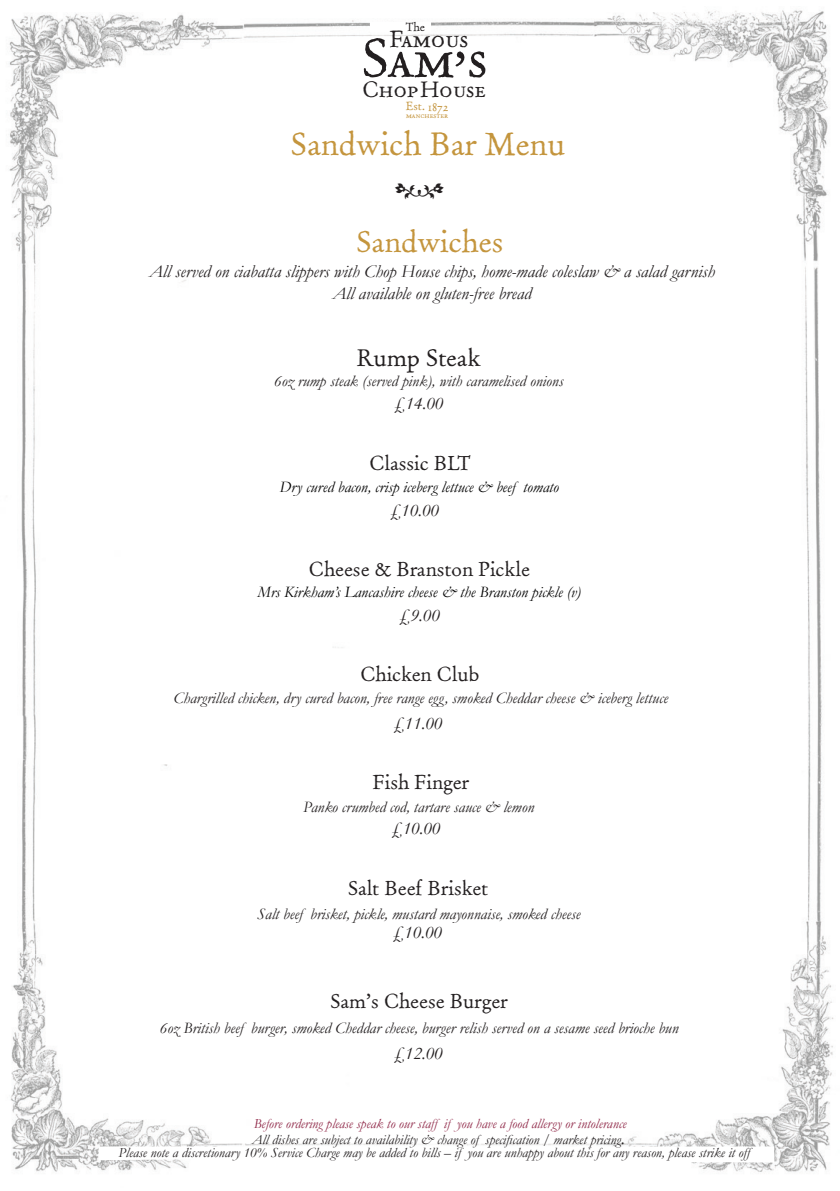
<style>
.page{position:relative;width:840px;height:1191px;background:#fff}
.page>*{position:absolute;margin:0;border:0;box-sizing:border-box;transform-origin:0 0}
.t1{font:53.2px "Old Claude LP Expert";color:#231f20}
.t2{font:52px "Old Claude LP Expert";color:#231f20}
.t3{font:32px "Old Claude LP Regular";color:#c4953d}
.t4{font:30px "Old Claude LP Regular";color:#c4953d}
.t5{font:24px "Old Claude LP Regular";color:#231f20}
.t6{font:23.4px "Old Claude LP Expert";color:#231f20}
.t7{font:22px "Old Claude LP Expert";color:#231f20}
.t8{font:20px "Old Claude LP Regular";color:#231f20}
.t9{font:20px "Minion Pro";color:#231f20}
.t10{font:italic 18px "Garamond";color:#231f20}
.t11{font:italic 16px "Garamond";color:#231f20}
.t12{font:italic 16px "Garamond";color:#000001}
.t13{font:italic 14px "Garamond";color:#231f20}
.t14{font:italic 14px "Garamond";color:#8f2747}
.t15{font:11.8px "Old Claude LP Regular";color:#231f20}
.t16{font:11.6px "Old Claude LP Regular";color:#c4953e}
.t17{font:7.8px "Old Claude LP Expert";color:#c4953e}
.s1{font-family:"Old Claude LP Expert"}
.s2{font-family:"Old Claude LP Regular";font-size:54.8px}
.s3{font-family:"Old Claude LP Regular"}
.s4{font-size:17.8px}
</style>
<div class="page">
<img style="left:9px;top:10px;width:825px;height:1162px">
<div style="left:370px;top:23px;width:61px;height:9px;background:#fff"></div>
<svg style="left:99px;top:1146px;width:674px;height:26px"></svg>
<svg style="left:418px;top:183px;width:25px;height:16px"></svg>
<p class="t15" style="left:405px;top:19px;width:21px"><span class="s1">T</span>he</p>
<h3 class="t6" style="left:389px;top:24px;width:81px">Famous</h3>
<h2 class="t2" style="left:452px;top:39px;width:16px">’</h2>
<h1 class="t1" style="left:361px;top:25px;width:128px"><span class="s2">S</span>am s</h1>
<h3 class="t7" style="left:362px;top:75px;width:125px"><span class="s3">C</span>hop<span class="s3">H</span>ouse</h3>
<p class="t16" style="left:405px;top:99px;width:44px">Est. 1872</p>
<p class="t17" style="left:406px;top:111px;width:44px">manchester</p>
<p class="t3" style="left:291px;top:123px;width:275px">Sandwich Bar Menu</p>
<p class="t9" style="left:394px;top:176px;width:30px">•</p>
<p class="t4" style="left:356px;top:223px;width:149px">Sandwiches</p>
<p class="t10" style="left:149px;top:259px;width:567px">All served on ciabatta slippers with Chop House chips, home-made coleslaw &amp; a salad garnish</p>
<p class="t10" style="left:332px;top:281px;width:200px">All available on gluten-free bread</p>
<p class="t5" style="left:356px;top:342px;width:126px">Rump Steak</p>
<p class="t11" style="left:274px;top:370px;width:290px">6oz rump steak (served pink), with caramelised onions</p>
<p class="t10" style="left:394px;top:391px;width:50px">£14.00</p>
<p class="t8" style="left:369px;top:451px;width:103px">Classic BLT</p>
<p class="t12" style="left:279px;top:476px;width:280px">Dry cured bacon, crisp iceberg lettuce &amp; beef tomato</p>
<p class="t10" style="left:390px;top:498px;width:50px">£10.00</p>
<p class="t8" style="left:309px;top:556px;width:222px">Cheese &amp; Branston Pickle</p>
<p class="t12" style="left:257px;top:581px;width:324px">Mrs Kirkham’s Lancashire cheese &amp; the Branston pickle (v)</p>
<p class="t10" style="left:399px;top:603px;width:42px">£9.00</p>
<p class="t8" style="left:360px;top:661px;width:121px">Chicken Club</p>
<p class="t11" style="left:173px;top:687px;width:496px">Chargrilled chicken, dry cured bacon, free range egg, smoked Cheddar cheese &amp; iceberg lettuce</p>
<p class="t10" style="left:393px;top:711px;width:50px">£11.00</p>
<p class="t8" style="left:372px;top:769px;width:98px">Fish Finger</p>
<p class="t11" style="left:303px;top:796px;width:232px">Panko crumbed cod, tartare sauce &amp; lemon</p>
<p class="t10" style="left:391px;top:816px;width:50px">£10.00</p>
<p class="t8" style="left:348px;top:876px;width:142px">Salt Beef Brisket</p>
<p class="t11" style="left:257px;top:903px;width:324px">Salt beef brisket, pickle, mustard mayonnaise, smoked cheese</p>
<p class="t10" style="left:393px;top:920px;width:50px">£10.00</p>
<p class="t8" style="left:330px;top:988px;width:179px">Sam’s Cheese Burger</p>
<p class="t11" style="left:160px;top:1017px;width:520px">6oz British beef burger, smoked Cheddar cheese, burger relish served on a sesame seed brioche bun</p>
<p class="t10" style="left:393px;top:1041px;width:50px">£12.00</p>
<p class="t14" style="left:253px;top:1114px;width:374px">Before ordering please speak to our staff if you have a food allergy or intolerance</p>
<p class="t13" style="left:251px;top:1130px;width:374px">All dishes are subject to availability &amp; change of specification / market pricing<span class="s4">.</span></p>
<p class="t13" style="left:118px;top:1143px;width:632px">Please note a discretionary 10% Service Charge may be added to bills – if you are unhappy about this for any reason, please strike it off</p>
</div>
